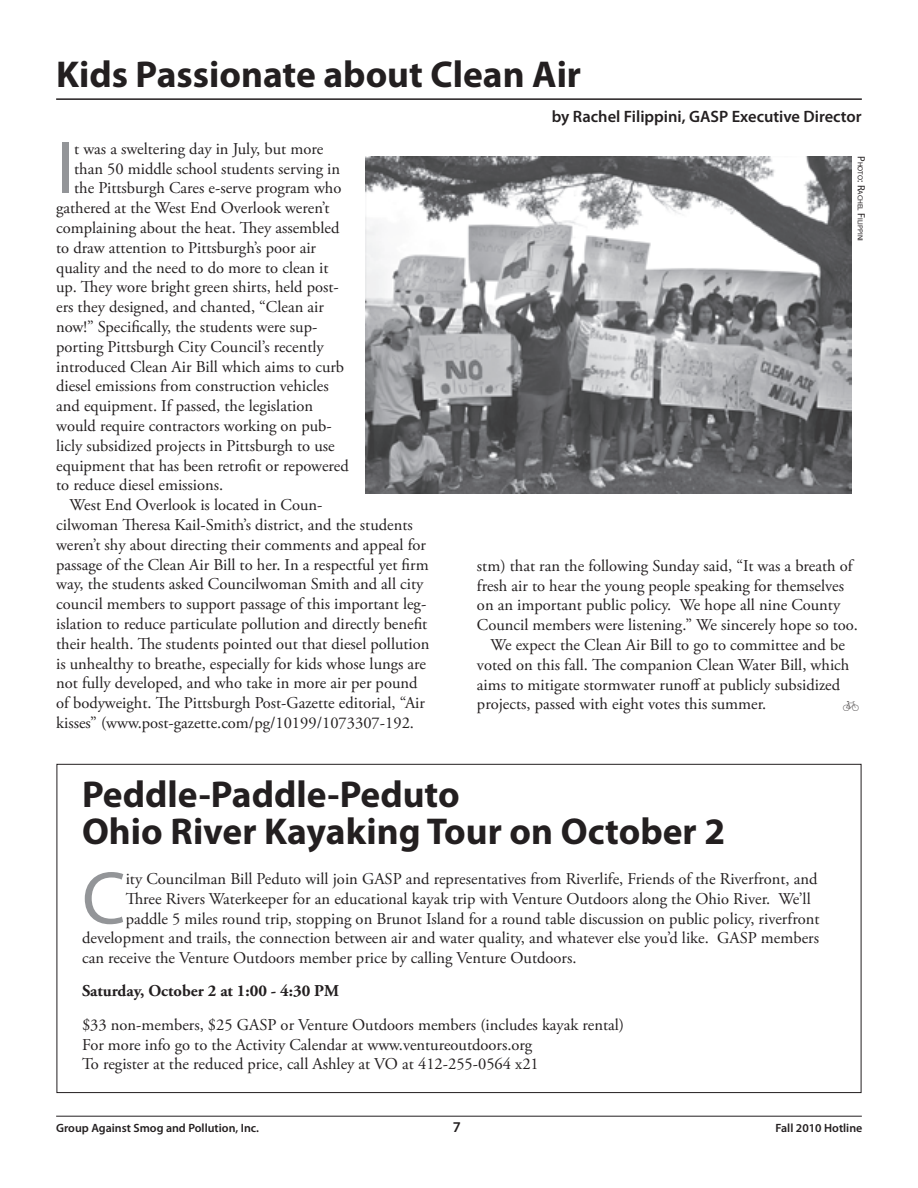
<style>
.page{position:relative;width:918px;height:1188px;background:#fff}
.page>*{position:absolute;margin:0;border:0;box-sizing:border-box;transform-origin:0 0}
.t1{font:75.3px "Myriad Pro";color:#939598}
.t2{font:700 37.5px/37.5px "Myriad Pro";color:#231f20}
.t3{font:16.5px/19.8px "Adobe Garamond Pro";color:#231f20}
.t4{font:600 16.5px "Myriad Pro";color:#231f20}
.t5{font:700 16.5px "Adobe Garamond Pro";color:#231f20}
.t6{font:600 15px "Myriad Pro";color:#231f20}
.t7{font:600 12px "Myriad Pro";color:#231f20}
.t8{font:7.35px "Myriad Pro";color:#231f20}
.s1{font-size:10.5px}
</style>
<div class="page">
<hr style="left:56px;top:1116px;width:806px;height:1px;background:#231f20">
<hr style="left:56px;top:98px;width:806px;height:2px;background:#231f20">
<img style="left:365px;top:156px;width:486px;height:338px">
<h2 class="t2" style="left:56px;top:56px;width:527px">Kids Passionate about Clean Air</h2>
<p class="t4" style="left:552px;top:107px;width:312px">by Rachel Filippini, GASP Executive Director</p>
<h1 class="t1" style="left:56px;top:127px;width:19px">I</h1>
<p class="t3" style="left:74px;top:139px;width:251px">t was a sweltering day in July, but more</p>
<p class="t3" style="left:74px;top:159px;width:268px">than 50 middle school students serving in</p>
<p class="t3" style="left:74px;top:179px;width:269px">the Pittsburgh Cares e-serve program who</p>
<p class="t3" style="left:56px;top:199px;width:275px">gathered at the West End Overlook weren’t</p>
<p class="t3" style="left:56px;top:218px;width:285px">complaining about the heat. They assembled</p>
<p class="t3" style="left:56px;top:238px;width:261px">to draw attention to Pittsburgh’s poor air</p>
<p class="t3" style="left:56px;top:258px;width:274px">quality and the need to do more to clean it</p>
<p class="t3" style="left:56px;top:278px;width:284px">up. They wore bright green shirts, held post-</p>
<p class="t3" style="left:56px;top:298px;width:269px">ers they designed, and chanted, “Clean air</p>
<p class="t3" style="left:56px;top:317px;width:263px">now!” Specifically, the students were sup-</p>
<p class="t3" style="left:56px;top:337px;width:269px">porting Pittsburgh City Council’s recently</p>
<p class="t3" style="left:56px;top:357px;width:290px">introduced Clean Air Bill which aims to curb</p>
<p class="t3" style="left:56px;top:377px;width:274px">diesel emissions from construction vehicles</p>
<p class="t3" style="left:56px;top:397px;width:258px">and equipment. If passed, the legislation</p>
<p class="t3" style="left:56px;top:416px;width:277px">would require contractors working on pub-</p>
<p class="t3" style="left:56px;top:436px;width:280px">licly subsidized projects in Pittsburgh to use</p>
<p class="t3" style="left:56px;top:456px;width:294px">equipment that has been retrofit or repowered</p>
<p class="t3" style="left:56px;top:476px;width:169px">to reduce diesel emissions.</p>
<p class="t3" style="left:70px;top:496px;width:254px">West End Overlook is located in Coun-</p>
<p class="t3" style="left:56px;top:515px;width:358px">cilwoman Theresa Kail-Smith’s district, and the students</p>
<p class="t3" style="left:56px;top:535px;width:371px">weren’t shy about directing their comments and appeal for</p>
<p class="t3" style="left:56px;top:555px;width:374px">passage of the Clean Air Bill to her. In a respectful yet firm</p>
<p class="t3" style="left:56px;top:575px;width:369px">way, the students asked Councilwoman Smith and all city</p>
<p class="t3" style="left:56px;top:595px;width:372px">council members to support passage of this important leg-</p>
<p class="t3" style="left:56px;top:614px;width:373px">islation to reduce particulate pollution and directly benefit</p>
<p class="t3" style="left:56px;top:634px;width:375px">their health. The students pointed out that diesel pollution</p>
<p class="t3" style="left:56px;top:654px;width:371px">is unhealthy to breathe, especially for kids whose lungs are</p>
<p class="t3" style="left:56px;top:674px;width:363px">not fully developed, and who take in more air per pound</p>
<p class="t3" style="left:56px;top:694px;width:370px">of bodyweight. The Pittsburgh Post-Gazette editorial, “Air</p>
<p class="t3" style="left:56px;top:713px;width:359px">kisses” (www.post-gazette.com/pg/10199/1073307-192.</p>
<p class="t8" style="left:864px;top:156px;width:87px;rotate:90deg"><span class="s1">P</span>HOTO<span class="s1">: R</span>ACHEL <span class="s1">F</span>ILIPPINI</p>
<p class="t3" style="left:477px;top:556px;width:377px">stm) that ran the following Sunday said, “It was a breath of</p>
<p class="t3" style="left:477px;top:576px;width:369px">fresh air to hear the young people speaking for themselves</p>
<p class="t3" style="left:477px;top:596px;width:365px">on an important public policy. We hope all nine County</p>
<p class="t3" style="left:477px;top:616px;width:382px">Council members were listening.” We sincerely hope so too.</p>
<p class="t3" style="left:490px;top:636px;width:356px">We expect the Clean Air Bill to go to committee and be</p>
<p class="t3" style="left:477px;top:655px;width:374px">voted on this fall. The companion Clean Water Bill, which</p>
<p class="t3" style="left:477px;top:675px;width:365px">aims to mitigate stormwater runoff at publicly subsidized</p>
<p class="t3" style="left:477px;top:695px;width:291px">projects, passed with eight votes this summer.</p>
<h2 class="t2" style="left:82px;top:776px;width:645px">Peddle-Paddle-Peduto<br>Ohio River Kayaking Tour on October 2</h2>
<h1 class="t1" style="left:82px;top:857px;width:45px">C</h1>
<p class="t3" style="left:126px;top:869px;width:693px">ity Councilman Bill Peduto will join GASP and representatives from Riverlife, Friends of the Riverfront, and</p>
<p class="t3" style="left:126px;top:889px;width:687px">Three Rivers Waterkeeper for an educational kayak trip with Venture Outdoors along the Ohio River. We’ll</p>
<p class="t3" style="left:126px;top:909px;width:695px">paddle 5 miles round trip, stopping on Brunot Island for a round table discussion on public policy, riverfront</p>
<p class="t3" style="left:82px;top:929px;width:739px">development and trails, the connection between air and water quality, and whatever else you’d like. GASP members</p>
<p class="t3" style="left:82px;top:949px;width:496px">can receive the Venture Outdoors member price by calling Venture Outdoors.</p>
<p class="t5" style="left:82px;top:982px;width:259px">Saturday, October 2 at 1:00 - 4:30 PM</p>
<p class="t3" style="left:82px;top:1015px;width:544px">$33 non-members, $25 GASP or Venture Outdoors members (includes kayak rental)<br>For more info go to the Activity Calendar at www.ventureoutdoors.org<br>To register at the reduced price, call Ashley at VO at 412-255-0564 x21</p>
<p class="t7" style="left:56px;top:1121px;width:204px">Group Against Smog and Pollution, Inc.</p>
<p class="t6" style="left:453px;top:1119px;width:10px">7</p>
<p class="t7" style="left:776px;top:1121px;width:88px">Fall 2010 Hotline</p>
</div>
